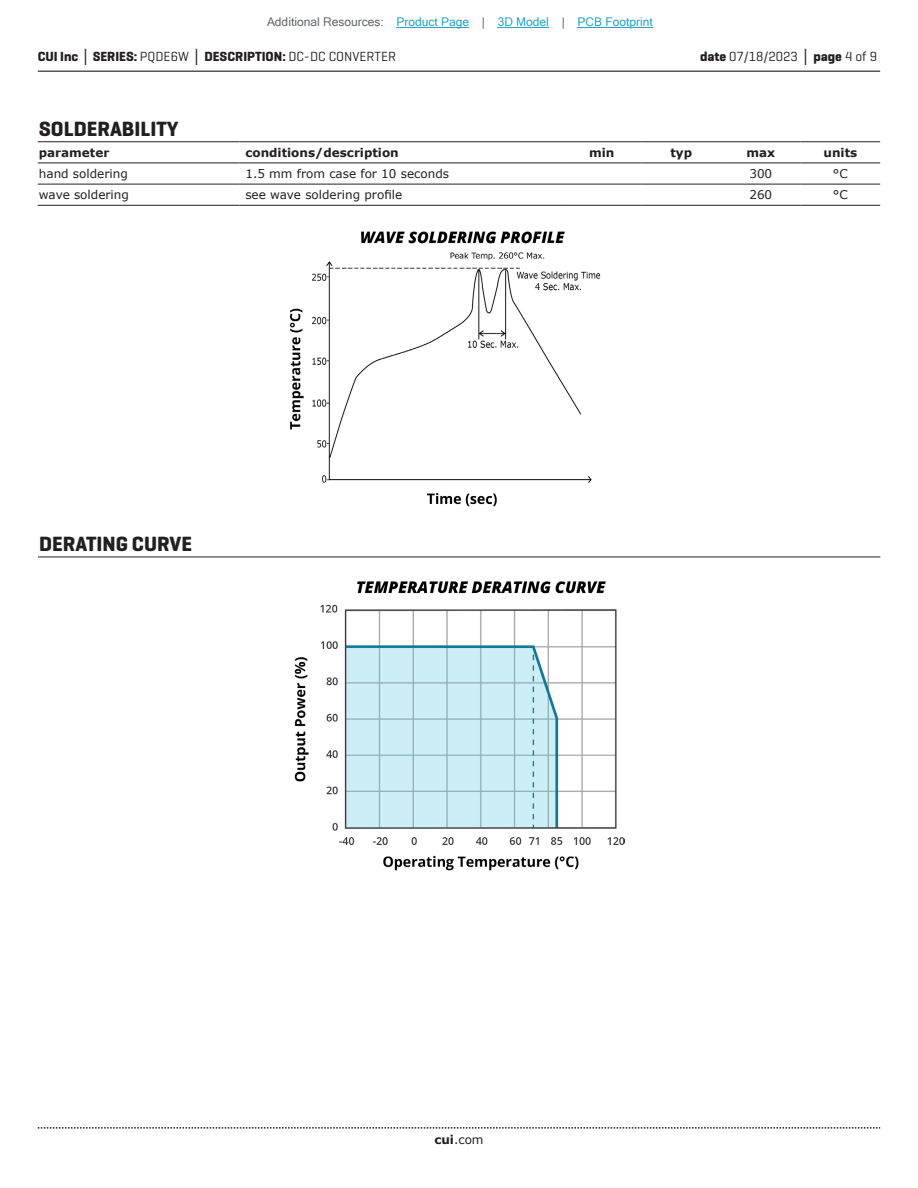
<style>
.page{position:relative;width:918px;height:1188px;background:#fff}
.page>*{position:absolute;margin:0;border:0;box-sizing:border-box;transform-origin:0 0}
.t1{font:700 21px "Geogrotesque";color:#231f20}
.t2{font:700 13.5px "Geogrotesque";color:#231f20}
.t3{font:13.5px "Geogrotesque";color:#231f20}
.t4{font:12px "Verdana";color:#231f20}
.t5{font:12px "Microsoft Sans Serif";color:#23a4c6}
.t6{font:700 12px "Verdana";color:#231f20}
.s1{color:#63676b}
.s2{font-family:"Verdana"}
.s3{font-weight:400}
.s4{font-weight:700}
.s5{font-family:"Verdana";font-weight:700}
</style>
<div class="page">
<hr style="left:38px;top:71px;width:842px;height:1px;background:#231f20">
<svg style="left:38px;top:1127px;width:842px;height:2px"></svg>
<hr style="left:38px;top:557px;width:842px;height:1px;background:#231f20">
<img style="left:289px;top:231px;width:312px;height:276px">
<hr style="left:38px;top:141px;width:201px;height:1px;background:#231f20">
<hr style="left:239px;top:141px;width:323px;height:1px;background:#231f20">
<hr style="left:562px;top:141px;width:79px;height:1px;background:#231f20">
<hr style="left:641px;top:141px;width:80px;height:1px;background:#231f20">
<hr style="left:721px;top:141px;width:80px;height:1px;background:#231f20">
<hr style="left:801px;top:141px;width:79px;height:1px;background:#231f20">
<hr style="left:38px;top:163px;width:201px;height:1px;background:#231f20">
<hr style="left:239px;top:163px;width:323px;height:1px;background:#231f20">
<hr style="left:562px;top:163px;width:79px;height:1px;background:#231f20">
<hr style="left:641px;top:163px;width:80px;height:1px;background:#231f20">
<hr style="left:721px;top:163px;width:80px;height:1px;background:#231f20">
<hr style="left:801px;top:163px;width:79px;height:1px;background:#231f20">
<hr style="left:38px;top:184px;width:201px;height:1px;background:#231f20">
<hr style="left:239px;top:184px;width:323px;height:1px;background:#231f20">
<hr style="left:562px;top:184px;width:79px;height:1px;background:#231f20">
<hr style="left:641px;top:184px;width:80px;height:1px;background:#231f20">
<hr style="left:721px;top:184px;width:80px;height:1px;background:#231f20">
<hr style="left:801px;top:184px;width:79px;height:1px;background:#231f20">
<hr style="left:38px;top:205px;width:201px;height:1px;background:#231f20">
<hr style="left:239px;top:205px;width:323px;height:1px;background:#231f20">
<hr style="left:562px;top:205px;width:79px;height:1px;background:#231f20">
<hr style="left:641px;top:205px;width:80px;height:1px;background:#231f20">
<hr style="left:721px;top:205px;width:80px;height:1px;background:#231f20">
<hr style="left:801px;top:205px;width:79px;height:1px;background:#231f20">
<img style="left:294px;top:581px;width:331px;height:289px">
<hr style="left:397px;top:27px;width:72px;height:1px;background:#23a4c6">
<hr style="left:498px;top:27px;width:51px;height:1px;background:#23a4c6">
<hr style="left:578px;top:27px;width:75px;height:1px;background:#23a4c6">
<p class="t5" style="left:267px;top:15px;width:387px"><span class="s1">Additional Resources:</span> Product Page <span class="s1">|</span> 3D Model <span class="s1">|</span> PCB Footprint</p>
<p class="t2" style="left:38px;top:48px;width:360px">CUI Inc <span class="s2">│</span> SERIES: <span class="s3">PQDE6W</span> <span class="s2">│</span> DESCRIPTION: <span class="s3">DC-DC CONVERTER</span></p>
<p class="t3" style="left:700px;top:48px;width:179px"><span class="s4">date</span> 07/18/2023 <span class="s5">│</span> <span class="s4">page</span> 4 of 9</p>
<h1 class="t1" style="left:39px;top:116px;width:141px">SOLDERABILITY</h1>
<p class="t6" style="left:39px;top:144px;width:72px">parameter</p>
<p class="t6" style="left:245px;top:144px;width:155px">conditions/description</p>
<p class="t6" style="left:589px;top:144px;width:27px">min</p>
<p class="t6" style="left:670px;top:144px;width:23px">typ</p>
<p class="t6" style="left:746px;top:144px;width:30px">max</p>
<p class="t6" style="left:824px;top:144px;width:35px">units</p>
<p class="t4" style="left:39px;top:165px;width:91px">hand soldering</p>
<p class="t4" style="left:245px;top:165px;width:205px">1.5 mm from case for 10 seconds</p>
<p class="t4" style="left:749px;top:165px;width:24px">300</p>
<p class="t4" style="left:833px;top:165px;width:16px">°C</p>
<p class="t4" style="left:39px;top:187px;width:92px">wave soldering</p>
<p class="t4" style="left:245px;top:187px;width:158px">see wave soldering profile</p>
<p class="t4" style="left:749px;top:187px;width:24px">260</p>
<p class="t4" style="left:833px;top:187px;width:16px">°C</p>
<h1 class="t1" style="left:39px;top:531px;width:154px">DERATING CURVE</h1>
<p class="t4" style="left:434px;top:1131px;width:51px"><span class="s4">cui</span>.com</p>
</div>
